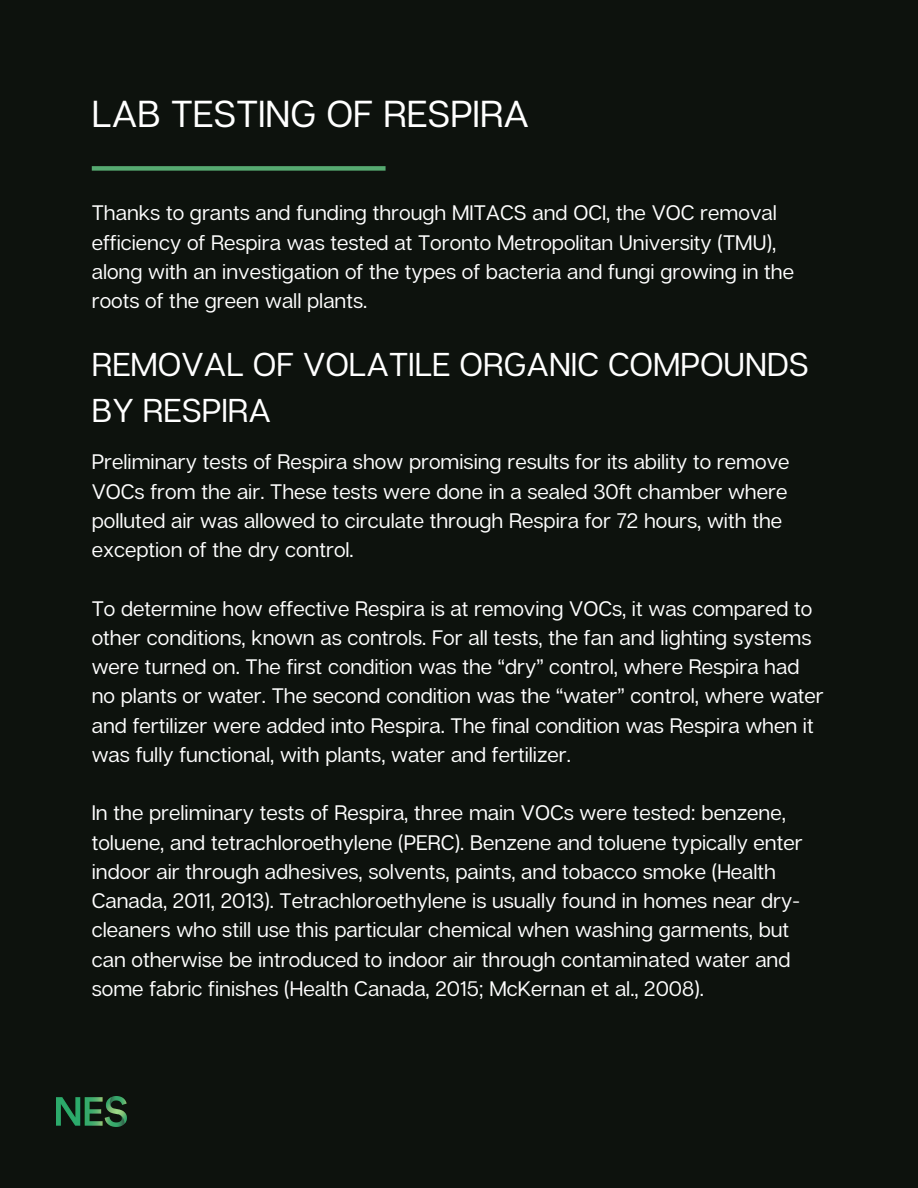
<style>
.page{position:relative;width:918px;height:1188px;background:#0d120d}
.page>*{position:absolute;margin:0;border:0;box-sizing:border-box;transform-origin:0 0}
.t1{font:37.5px "Articulat CF";color:#fff}
.t2{font:33px/46.2px "Articulat CF";color:#fff}
.t3{font:21px/29.2px "Articulat CF";color:#fff}
</style>
<div class="page">
<div style="left:92px;top:166px;width:294px;height:5px;background:#56aa71"></div>
<img style="left:57px;top:1096px;width:70px;height:31px">
<p class="t1" style="left:92px;top:91px;width:439px">LAB TESTING OF RESPIRA</p>
<p class="t3" style="left:92px;top:198px;width:704px">Thanks to grants and funding through MITACS and OCI, the VOC removal efficiency of Respira was tested at Toronto Metropolitan University (TMU), along with an investigation of the types of bacteria and fungi growing in the roots of the green wall plants.</p>
<p class="t2" style="left:92px;top:340px;width:718px">REMOVAL OF VOLATILE ORGANIC COMPOUNDS<br>BY RESPIRA</p>
<p class="t3" style="left:92px;top:447px;width:699px">Preliminary tests of Respira show promising results for its ability to remove VOCs from the air. These tests were done in a sealed 30ft chamber where polluted air was allowed to circulate through Respira for 72 hours, with the exception of the dry control.</p>
<p class="t3" style="left:92px;top:593px;width:734px">To determine how effective Respira is at removing VOCs, it was compared to other conditions, known as controls. For all tests, the fan and lighting systems were turned on. The first condition was the “dry” control, where Respira had no plants or water. The second condition was the “water” control, where water and fertilizer were added into Respira. The final condition was Respira when it was fully functional, with plants, water and fertilizer.</p>
<p class="t3" style="left:92px;top:798px;width:713px">In the preliminary tests of Respira, three main VOCs were tested: benzene, toluene, and tetrachloroethylene (PERC). Benzene and toluene typically enter indoor air through adhesives, solvents, paints, and tobacco smoke (Health Canada, 2011, 2013). Tetrachloroethylene is usually found in homes near dry&shy;cleaners who still use this particular chemical when washing garments, but can otherwise be introduced to indoor air through contaminated water and some fabric finishes (Health Canada, 2015; McKernan et al., 2008).</p>
</div>
